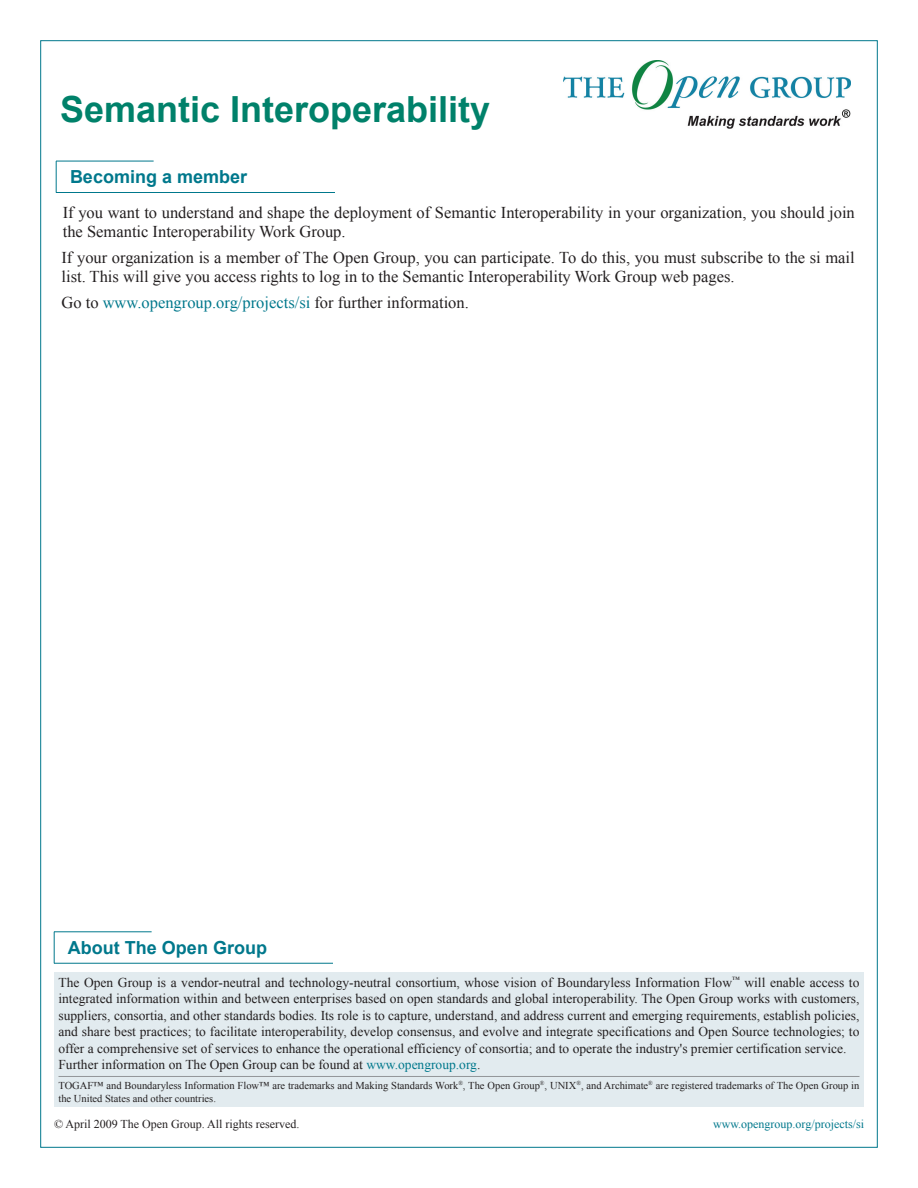
<style>
.page{position:relative;width:918px;height:1188px;background:#fff}
.page>*{position:absolute;margin:0;border:0;box-sizing:border-box;transform-origin:0 0}
.t1{font:700 36px "Arial";color:#00816a}
.t2{font:700 18px "Arial";color:#00788c}
.t3{font:16.5px/19.5px "Times New Roman";color:#231f20}
.t4{font:16.5px "Times New Roman";color:#00788c}
.t5{font:13.5px/16.5px "Times New Roman";color:#231f20}
.t6{font:12px "Times New Roman";color:#231f20}
.t7{font:12px "Times New Roman";color:#00788c}
.t8{font:10.5px/13.5px "Times New Roman";color:#231f20}
.s1{color:#231f20}
.s2{color:#00788c}
</style>
<div class="page">
<img style="left:563px;top:60px;width:288px;height:69px">
<hr style="left:56px;top:192px;width:279px;height:1px;background:#00788c">
<hr style="left:56px;top:161px;width:1px;height:32px;background:#00788c">
<hr style="left:56px;top:161px;width:98px;height:1px;background:#00788c">
<hr style="left:54px;top:963px;width:279px;height:1px;background:#00788c">
<hr style="left:54px;top:932px;width:1px;height:31px;background:#00788c">
<hr style="left:54px;top:932px;width:98px;height:1px;background:#00788c">
<div style="left:54px;top:973px;width:810px;height:134px;background:#e2ebef"></div>
<hr style="left:58px;top:1076px;width:802px;height:1px;background:#939598">
<h1 class="t1" style="left:60px;top:86px;width:432px">Semantic Interoperability</h1>
<h2 class="t2" style="left:70px;top:165px;width:179px">Becoming a member</h2>
<p class="t3" style="left:63px;top:202px;width:794px">If you want to understand and shape the deployment of Semantic Interoperability in your organization, you should join the Semantic Interoperability Work Group.</p>
<p class="t3" style="left:61px;top:247px;width:795px">If your organization is a member of The Open Group, you can participate. To do this, you must subscribe to the si mail list. This will give you access rights to log in to the Semantic Interoperability Work Group web pages.</p>
<p class="t4" style="left:61px;top:291px;width:409px"><span class="s1">Go to</span> www.opengroup.org/projects/si <span class="s1">for further information.</span></p>
<h2 class="t2" style="left:68px;top:936px;width:201px">About The Open Group</h2>
<p class="t5" style="left:58px;top:974px;width:803px">The Open Group is a vendor-neutral and technology-neutral consortium, whose vision of Boundaryless Information Flow<sup>™</sup> will enable access to integrated information within and between enterprises based on open standards and global interoperability. The Open Group works with customers, suppliers, consortia, and other standards bodies. Its role is to capture, understand, and address current and emerging requirements, establish policies, and share best practices; to facilitate interoperability, develop consensus, and evolve and integrate specifications and Open Source technologies; to offer a comprehensive set of services to enhance the operational efficiency of consortia; and to operate the industry's premier certification service.<br>Further information on The Open Group can be found at <span class="s2">www.opengroup.org</span>.</p>
<p class="t8" style="left:58px;top:1078px;width:802px">TOGAF™ and Boundaryless Information Flow™ are trademarks and Making Standards Work<sup>®</sup>, The Open Group<sup>®</sup>, UNIX<sup>®</sup>, and Archimate<sup>®</sup> are registered trademarks of The Open Group in the United States and other countries.</p>
<p class="t6" style="left:54px;top:1116px;width:247px">© April 2009 The Open Group. All rights reserved.</p>
<p class="t7" style="left:713px;top:1116px;width:152px">www.opengroup.org/projects/si</p>
</div>
